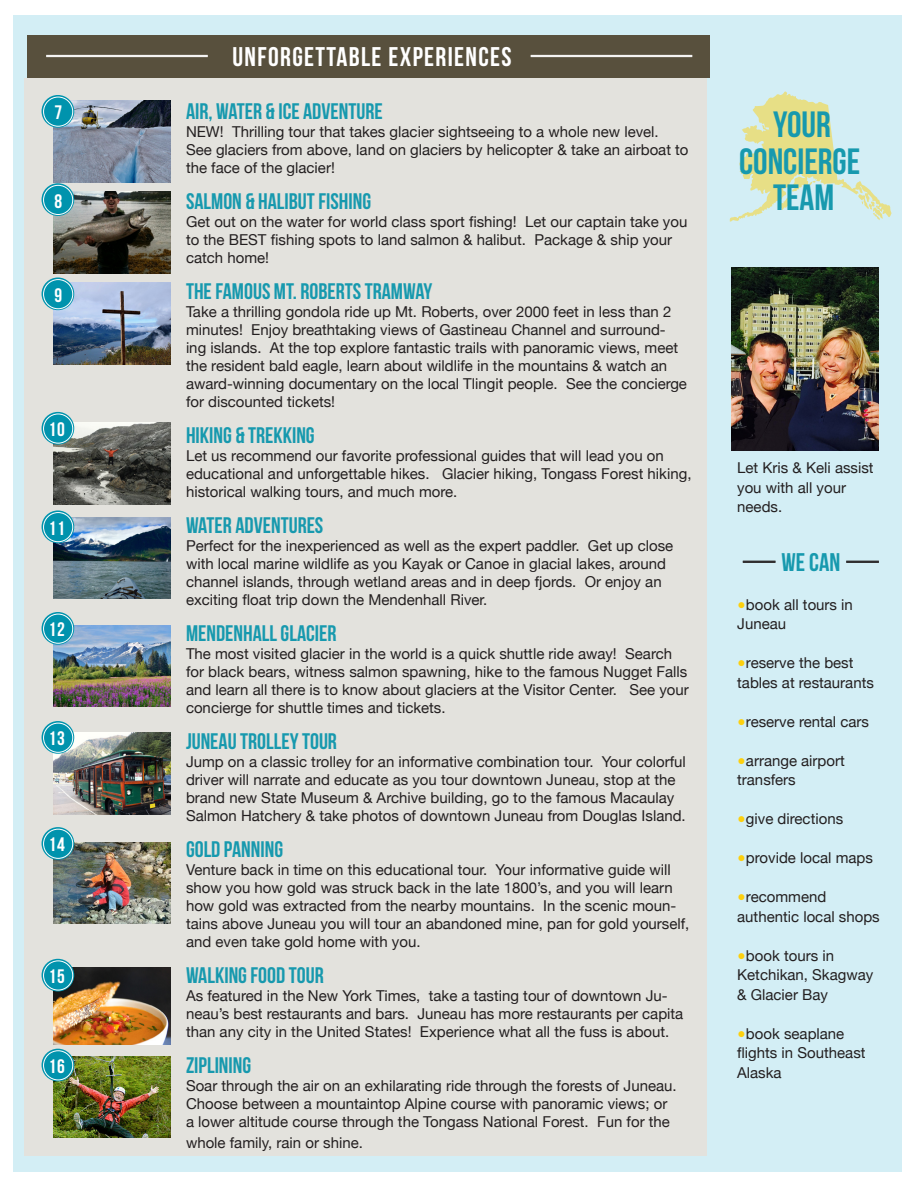
<style>
.page{position:relative;width:918px;height:1188px;background:#fff}
.page>*{position:absolute;margin:0;border:0;box-sizing:border-box;transform-origin:0 0}
.t1{font:36.6px "Bebas Neue";color:#1799ae}
.t2{font:27px "Bebas Neue";letter-spacing:.05em;color:#fff}
.t3{font:25.5px "Bebas Neue";color:#1799ae}
.t4{font:22.5px "Bebas Neue";color:#1799ae}
.t5{font:19.5px "Bebas Neue";letter-spacing:.05em;color:#fff}
.t6{font:15px/18px "Helvetica Neue";color:#231f20}
.s1{font-family:"Minion Pro";font-size:22.5px;color:#fdd00e}
</style>
<div class="page">
<div style="left:14px;top:15px;width:888px;height:1157px;background:#d3eef5"></div>
<div style="left:24px;top:78px;width:682px;height:1078px;background:#e3e2dd"></div>
<div style="left:27px;top:35px;width:683px;height:42px;background:#58503d"></div>
<img style="left:732px;top:267px;width:147px;height:183px">
<img style="left:53px;top:101px;width:118px;height:81px">
<img style="left:53px;top:192px;width:118px;height:81px">
<img style="left:53px;top:283px;width:118px;height:81px">
<img style="left:53px;top:423px;width:118px;height:81px">
<img style="left:53px;top:517px;width:118px;height:82px">
<img style="left:53px;top:625px;width:118px;height:82px">
<img style="left:53px;top:733px;width:118px;height:81px">
<img style="left:53px;top:842px;width:118px;height:82px">
<img style="left:53px;top:967px;width:118px;height:77px">
<img style="left:53px;top:1056px;width:118px;height:81px">
<svg style="left:42px;top:95px;width:32px;height:33px"></svg>
<div style="left:44px;top:97px;width:29px;height:29px;background:#0093ad;border-radius:50%"></div>
<div style="left:43px;top:97px;width:30px;height:30px;border:1px solid #fff;border-radius:50%"></div>
<svg style="left:42px;top:183px;width:32px;height:33px"></svg>
<div style="left:44px;top:185px;width:29px;height:30px;background:#0093ad;border-radius:50%"></div>
<div style="left:43px;top:185px;width:30px;height:30px;border:1px solid #fff;border-radius:50%"></div>
<svg style="left:42px;top:278px;width:32px;height:32px"></svg>
<div style="left:44px;top:280px;width:29px;height:29px;background:#0093ad;border-radius:50%"></div>
<div style="left:43px;top:279px;width:30px;height:30px;border:1px solid #fff;border-radius:50%"></div>
<svg style="left:42px;top:412px;width:32px;height:33px"></svg>
<div style="left:44px;top:414px;width:29px;height:29px;background:#0093ad;border-radius:50%"></div>
<div style="left:43px;top:414px;width:30px;height:30px;border:1px solid #fff;border-radius:50%"></div>
<svg style="left:42px;top:510px;width:32px;height:33px"></svg>
<div style="left:44px;top:513px;width:29px;height:29px;background:#0093ad;border-radius:50%"></div>
<div style="left:43px;top:512px;width:30px;height:30px;border:1px solid #fff;border-radius:50%"></div>
<svg style="left:42px;top:612px;width:32px;height:33px"></svg>
<div style="left:44px;top:614px;width:29px;height:29px;background:#0093ad;border-radius:50%"></div>
<div style="left:43px;top:614px;width:30px;height:30px;border:1px solid #fff;border-radius:50%"></div>
<svg style="left:42px;top:721px;width:32px;height:33px"></svg>
<div style="left:44px;top:723px;width:29px;height:29px;background:#0093ad;border-radius:50%"></div>
<div style="left:43px;top:723px;width:30px;height:30px;border:1px solid #fff;border-radius:50%"></div>
<svg style="left:42px;top:827px;width:32px;height:33px"></svg>
<div style="left:44px;top:829px;width:29px;height:29px;background:#0093ad;border-radius:50%"></div>
<div style="left:43px;top:829px;width:30px;height:30px;border:1px solid #fff;border-radius:50%"></div>
<svg style="left:42px;top:959px;width:32px;height:33px"></svg>
<div style="left:44px;top:961px;width:29px;height:29px;background:#0093ad;border-radius:50%"></div>
<div style="left:43px;top:960px;width:30px;height:30px;border:1px solid #fff;border-radius:50%"></div>
<svg style="left:42px;top:1049px;width:32px;height:32px"></svg>
<div style="left:44px;top:1051px;width:29px;height:29px;background:#0093ad;border-radius:50%"></div>
<div style="left:43px;top:1050px;width:30px;height:30px;border:1px solid #fff;border-radius:50%"></div>
<hr style="left:46px;top:56px;width:162px;height:1px;background:#fff">
<hr style="left:46px;top:55px;width:162px;height:1px;background:#fff">
<hr style="left:531px;top:56px;width:161px;height:1px;background:#fff">
<hr style="left:531px;top:55px;width:161px;height:1px;background:#fff">
<svg style="left:730px;top:91px;width:162px;height:131px"></svg>
<hr style="left:846px;top:562px;width:33px;height:1px;background:#231f20">
<hr style="left:846px;top:561px;width:33px;height:1px;background:#231f20">
<hr style="left:743px;top:562px;width:33px;height:1px;background:#231f20">
<hr style="left:743px;top:561px;width:33px;height:1px;background:#231f20">
<p class="t5" style="left:54px;top:102px;width:9px">7</p>
<p class="t5" style="left:54px;top:190px;width:9px">8</p>
<p class="t5" style="left:54px;top:284px;width:9px">9</p>
<p class="t5" style="left:48px;top:419px;width:18px">10</p>
<p class="t5" style="left:48px;top:517px;width:18px">11</p>
<p class="t5" style="left:48px;top:619px;width:18px">12</p>
<p class="t5" style="left:48px;top:728px;width:18px">13</p>
<p class="t5" style="left:48px;top:834px;width:18px">14</p>
<p class="t5" style="left:48px;top:966px;width:18px">15</p>
<p class="t5" style="left:48px;top:1056px;width:18px">16</p>
<p class="t2" style="left:233px;top:42px;width:280px">UNFORGETTABLE EXPERIENCES</p>
<p class="t4" style="left:186px;top:99px;width:198px">AIR, WATER &amp; ICE ADVENTURE</p>
<p class="t6" style="left:186px;top:123px;width:504px">NEW! Thrilling tour that takes glacier sightseeing to a whole new level.<br>See glaciers from above, land on glaciers by helicopter &amp; take an airboat to the face of the glacier!</p>
<p class="t4" style="left:186px;top:189px;width:187px">SALMON &amp; HALIBUT FISHING</p>
<p class="t6" style="left:186px;top:213px;width:503px">Get out on the water for world class sport fishing! Let our captain take you to the BEST fishing spots to land salmon &amp; halibut. Package &amp; ship your catch home!</p>
<p class="t4" style="left:186px;top:279px;width:248px">THE FAMOUS MT. ROBERTS TRAMWAY</p>
<p class="t6" style="left:186px;top:303px;width:503px">Take a thrilling gondola ride up Mt. Roberts, over 2000 feet in less than 2 minutes! Enjoy breathtaking views of Gastineau Channel and surround&shy;ing islands. At the top explore fantastic trails with panoramic views, meet the resident bald eagle, learn about wildlife in the mountains &amp; watch an award-winning documentary on the local Tlingit people. See the concierge for discounted tickets!</p>
<p class="t4" style="left:186px;top:423px;width:130px">HIKING &amp; TREKKING</p>
<p class="t6" style="left:186px;top:447px;width:507px">Let us recommend our favorite professional guides that will lead you on educational and unforgettable hikes. Glacier hiking, Tongass Forest hiking, historical walking tours, and much more.</p>
<p class="t4" style="left:186px;top:513px;width:139px">WATER ADVENTURES</p>
<p class="t6" style="left:186px;top:537px;width:489px">Perfect for the inexperienced as well as the expert paddler. Get up close with local marine wildlife as you Kayak or Canoe in glacial lakes, around channel islands, through wetland areas and in deep fjords. Or enjoy an exciting float trip down the Mendenhall River.</p>
<p class="t4" style="left:186px;top:621px;width:152px">MENDENHALL GLACIER</p>
<p class="t6" style="left:186px;top:645px;width:504px">The most visited glacier in the world is a quick shuttle ride away! Search for black bears, witness salmon spawning, hike to the famous Nugget Falls and learn all there is to know about glaciers at the Visitor Center. See your concierge for shuttle times and tickets.</p>
<p class="t4" style="left:186px;top:729px;width:153px">JUNEAU TROLLEY TOUR</p>
<p class="t6" style="left:186px;top:753px;width:501px">Jump on a classic trolley for an informative combination tour. Your colorful driver will narrate and educate as you tour downtown Juneau, stop at the brand new State Museum &amp; Archive building, go to the famous Macaulay Salmon Hatchery &amp; take photos of downtown Juneau from Douglas Island.</p>
<p class="t4" style="left:186px;top:837px;width:99px">GOLD PANNING</p>
<p class="t6" style="left:186px;top:861px;width:505px">Venture back in time on this educational tour. Your informative guide will show you how gold was struck back in the late 1800’s, and you will learn how gold was extracted from the nearby mountains. In the scenic moun&shy;tains above Juneau you will tour an abandoned mine, pan for gold yourself, and even take gold home with you.</p>
<p class="t4" style="left:186px;top:963px;width:139px">WALKING FOOD TOUR</p>
<p class="t6" style="left:186px;top:987px;width:499px">As featured in the New York Times, take a tasting tour of downtown Ju&shy;neau’s best restaurants and bars. Juneau has more restaurants per capita than any city in the United States! Experience what all the fuss is about.</p>
<p class="t4" style="left:186px;top:1053px;width:67px">ZIPLINING</p>
<p class="t6" style="left:186px;top:1077px;width:492px">Soar through the air on an exhilarating ride through the forests of Juneau.<br>Choose between a mountaintop Alpine course with panoramic views; or a lower altitude course through the Tongass National Forest. Fun for the</p>
<p class="t6" style="left:186px;top:1135px;width:178px">whole family, rain or shine.</p>
<p class="t1" style="left:773px;top:104px;width:59px">YOUR</p>
<p class="t1" style="left:739px;top:141px;width:123px">CONCIERGE</p>
<p class="t1" style="left:773px;top:177px;width:63px">TEAM</p>
<p class="t6" style="left:737px;top:459px;width:138px;line-height:19.5px">Let Kris &amp; Keli assist you with all your needs.</p>
<p class="t3" style="left:782px;top:548px;width:60px">WE CAN</p>
<p class="t6" style="left:737px;top:596px;width:117px;line-height:19.5px"><span class="s1">•</span>book all tours in<br>Juneau</p>
<p class="t6" style="left:737px;top:654px;width:138px;line-height:19.5px"><span class="s1">•</span>reserve the best tables at restaurants</p>
<p class="t6" style="left:737px;top:713px;width:133px"><span class="s1">•</span>reserve rental cars</p>
<p class="t6" style="left:737px;top:752px;width:109px"><span class="s1">•</span>arrange airport</p>
<p class="t6" style="left:737px;top:772px;width:60px">transfers</p>
<p class="t6" style="left:737px;top:811px;width:108px"><span class="s1">•</span>give directions</p>
<p class="t6" style="left:737px;top:850px;width:137px"><span class="s1">•</span>provide local maps</p>
<p class="t6" style="left:737px;top:888px;width:144px;line-height:19.5px"><span class="s1">•</span>recommend authentic local shops</p>
<p class="t6" style="left:737px;top:947px;width:138px;line-height:19.5px"><span class="s1">•</span>book tours in<br>Ketchikan, Skagway &amp; Glacier Bay</p>
<p class="t6" style="left:737px;top:1025px;width:130px;line-height:19.5px"><span class="s1">•</span>book seaplane flights in Southeast<br>Alaska</p>
</div>
